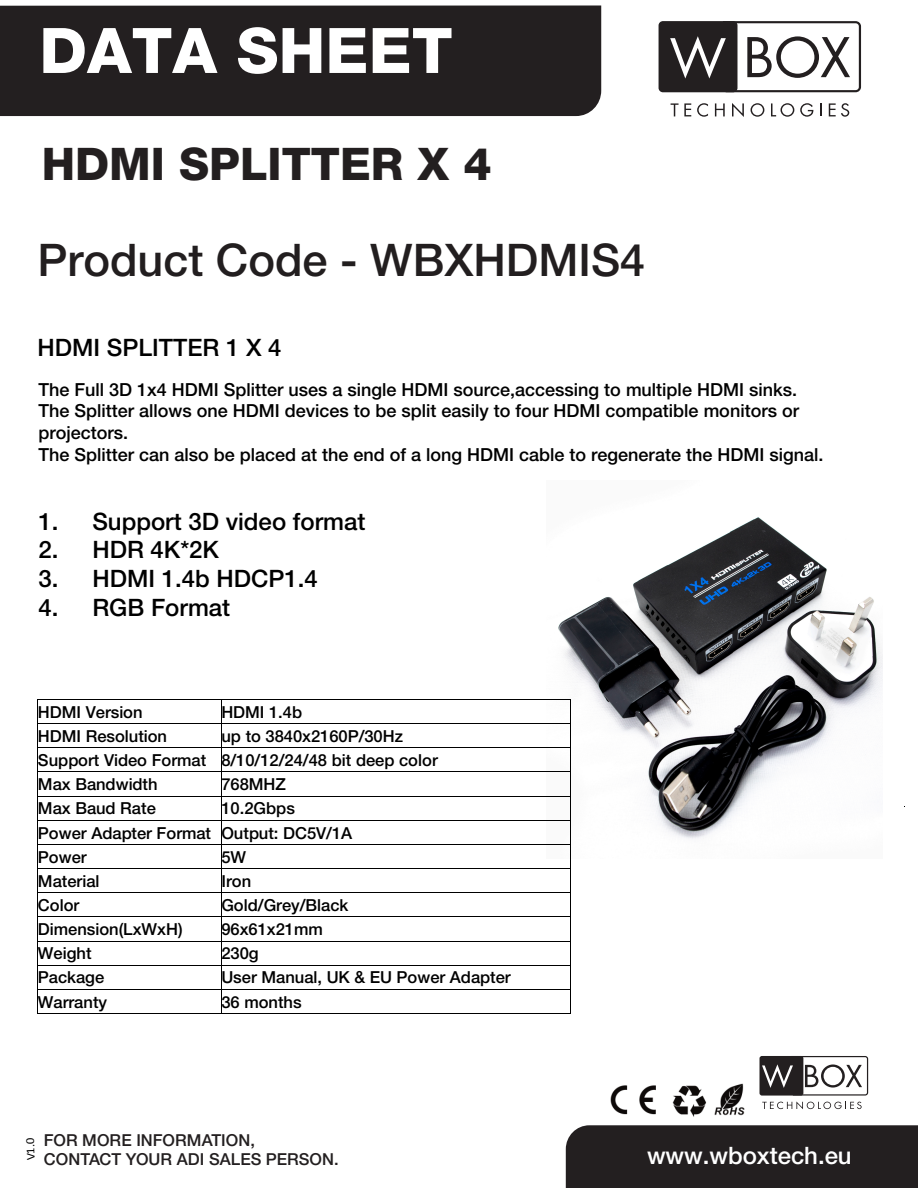
<style>
.page{position:relative;width:918px;height:1188px;background:#fff}
.page>*{position:absolute;margin:0;border:0;box-sizing:border-box;transform-origin:0 0}
.t1{font:800 62.85px "Helvetica Neue LT Std";letter-spacing:.005em;color:#fff}
.t2{font:500 45px "Helvetica Neue LT Std";color:#221e1f}
.t3{font:800 45px "Helvetica Neue LT Std";color:#231f20}
.t4{font:500 24px "Helvetica Neue LT Std";color:#000}
.t5{font:500 24px "Helvetica Neue LT Std";color:#fff}
.t6{font:500 18px/21.6px "Helvetica Neue LT Std";color:#000}
.t7{font:500 16.5px/24.2px "Helvetica Neue LT Std";color:#000}
.t8{font:500 16.5px/19.8px "Helvetica Neue LT Std";letter-spacing:.005em;color:#231f20}
.t9{font:12px "Calibri";color:#000;scale:1.05 1}
</style>
<div class="page">
<div style="left:659px;top:21px;width:78px;height:71px;background:#231f20;border-radius:4px"></div>
<svg style="left:670px;top:21px;width:191px;height:71px"></svg>
<svg style="left:671px;top:103px;width:20px;height:13px"></svg>
<svg style="left:697px;top:103px;width:11px;height:14px"></svg>
<svg style="left:715px;top:103px;width:10px;height:13px"></svg>
<svg style="left:732px;top:103px;width:12px;height:14px"></svg>
<svg style="left:751px;top:103px;width:13px;height:14px"></svg>
<svg style="left:771px;top:103px;width:23px;height:14px"></svg>
<svg style="left:800px;top:103px;width:13px;height:14px"></svg>
<svg style="left:820px;top:103px;width:1px;height:13px"></svg>
<svg style="left:829px;top:103px;width:20px;height:14px"></svg>
<div style="left:0;top:5px;width:601px;height:111px;background:#231f20"></div>
<div style="left:566px;top:1125px;width:352px;height:63px;background:#231f20"></div>
<div style="left:760px;top:1056px;width:43px;height:40px;background:#231f20;border-radius:2px"></div>
<svg style="left:762px;top:1056px;width:106px;height:53px"></svg>
<img style="left:610px;top:1083px;width:135px;height:34px">
<img style="left:546px;top:517px;width:336px;height:342px">
<hr style="left:38px;top:699px;width:183px;height:1px;background:#000">
<hr style="left:221px;top:699px;width:350px;height:1px;background:#000">
<hr style="left:38px;top:723px;width:183px;height:1px;background:#000">
<hr style="left:221px;top:723px;width:350px;height:1px;background:#000">
<hr style="left:38px;top:747px;width:183px;height:1px;background:#000">
<hr style="left:221px;top:747px;width:350px;height:1px;background:#000">
<hr style="left:38px;top:772px;width:183px;height:1px;background:#000">
<hr style="left:221px;top:772px;width:350px;height:1px;background:#000">
<hr style="left:38px;top:796px;width:183px;height:1px;background:#000">
<hr style="left:221px;top:796px;width:350px;height:1px;background:#000">
<hr style="left:38px;top:820px;width:183px;height:1px;background:#000">
<hr style="left:221px;top:820px;width:350px;height:1px;background:#000">
<hr style="left:38px;top:844px;width:183px;height:1px;background:#000">
<hr style="left:221px;top:844px;width:350px;height:1px;background:#000">
<hr style="left:38px;top:868px;width:183px;height:1px;background:#000">
<hr style="left:221px;top:868px;width:350px;height:1px;background:#000">
<hr style="left:38px;top:892px;width:183px;height:1px;background:#000">
<hr style="left:221px;top:892px;width:350px;height:1px;background:#000">
<hr style="left:38px;top:916px;width:183px;height:1px;background:#000">
<hr style="left:221px;top:916px;width:350px;height:1px;background:#000">
<hr style="left:38px;top:941px;width:183px;height:1px;background:#000">
<hr style="left:221px;top:941px;width:350px;height:1px;background:#000">
<hr style="left:38px;top:965px;width:183px;height:1px;background:#000">
<hr style="left:221px;top:965px;width:350px;height:1px;background:#000">
<hr style="left:38px;top:989px;width:183px;height:1px;background:#000">
<hr style="left:221px;top:989px;width:350px;height:1px;background:#000">
<svg style="left:37px;top:699px;width:1px;height:315px"></svg>
<hr style="left:38px;top:1013px;width:183px;height:1px;background:#000">
<svg style="left:221px;top:700px;width:1px;height:313px"></svg>
<hr style="left:221px;top:1013px;width:350px;height:1px;background:#000">
<svg style="left:571px;top:699px;width:1px;height:160px"></svg>
<h1 class="t1" style="left:39px;top:13px;width:415px">DATA SHEET</h1>
<h2 class="t3" style="left:42px;top:137px;width:452px">HDMI SPLITTER X 4</h2>
<h2 class="t2" style="left:38px;top:233px;width:609px">Product Code - WBXHDMIS4</h2>
<h3 class="t4" style="left:38px;top:333px;width:246px">HDMI SPLITTER 1 X 4</h3>
<p class="t6" style="left:38px;top:378px;width:786px">The Full 3D 1x4 HDMI Splitter uses a single HDMI source,accessing to multiple HDMI sinks.<br>The Splitter allows one HDMI devices to be split easily to four HDMI compatible monitors or projectors.<br>The Splitter can also be placed at the end of a long HDMI cable to regenerate the HDMI signal.</p>
<h3 class="t4" style="left:38px;top:507px;width:328px">1. Support 3D video format</h3>
<h3 class="t4" style="left:38px;top:535px;width:182px">2. HDR 4K*2K</h3>
<h3 class="t4" style="left:38px;top:564px;width:281px">3. HDMI 1.4b HDCP1.4</h3>
<h3 class="t4" style="left:38px;top:593px;width:193px">4. RGB Format</h3>
<p class="t7" style="left:38px;top:700px;width:106px">HDMI Version</p>
<p class="t7" style="left:221px;top:700px;width:82px">HDMI 1.4b</p>
<p class="t7" style="left:38px;top:724px;width:131px">HDMI Resolution</p>
<p class="t7" style="left:38px;top:724px;width:401px;text-indent:183px">up to 3840x2160P/30Hz<br>Support Video Format 8/10/12/24/48 bit deep color<br>Max Bandwidth</p>
<p class="t7" style="left:221px;top:772px;width:66px">768MHZ</p>
<p class="t7" style="left:38px;top:796px;width:316px;text-indent:183px">10.2Gbps<br>Power Adapter Format Output: DC5V/1A<br>Power</p>
<p class="t7" style="left:38px;top:796px;width:119px">Max Baud Rate</p>
<p class="t7" style="left:221px;top:845px;width:26px">5W</p>
<p class="t7" style="left:38px;top:869px;width:63px">Material</p>
<p class="t7" style="left:221px;top:869px;width:31px">Iron</p>
<p class="t7" style="left:38px;top:893px;width:43px">Color</p>
<p class="t7" style="left:221px;top:893px;width:129px">Gold/Grey/Black</p>
<p class="t7" style="left:38px;top:917px;width:146px">Dimension(LxWxH)</p>
<p class="t7" style="left:221px;top:917px;width:103px">96x61x21mm</p>
<p class="t7" style="left:38px;top:941px;width:55px">Weight</p>
<p class="t7" style="left:221px;top:941px;width:39px">230g</p>
<p class="t7" style="left:38px;top:965px;width:68px">Package</p>
<p class="t7" style="left:221px;top:965px;width:291px">User Manual, UK &amp; EU Power Adapter</p>
<p class="t7" style="left:38px;top:989px;width:71px">Warranty</p>
<p class="t7" style="left:221px;top:989px;width:82px">36 months</p>
<p class="t9" style="left:23px;top:1161px;width:23px;rotate:-92deg">V1.0</p>
<p class="t8" style="left:44px;top:1130px;width:296px">FOR MORE INFORMATION,<br>CONTACT YOUR ADI SALES PERSON.</p>
<h3 class="t5" style="left:647px;top:1142px;width:206px">www.wboxtech.eu</h3>
</div>
